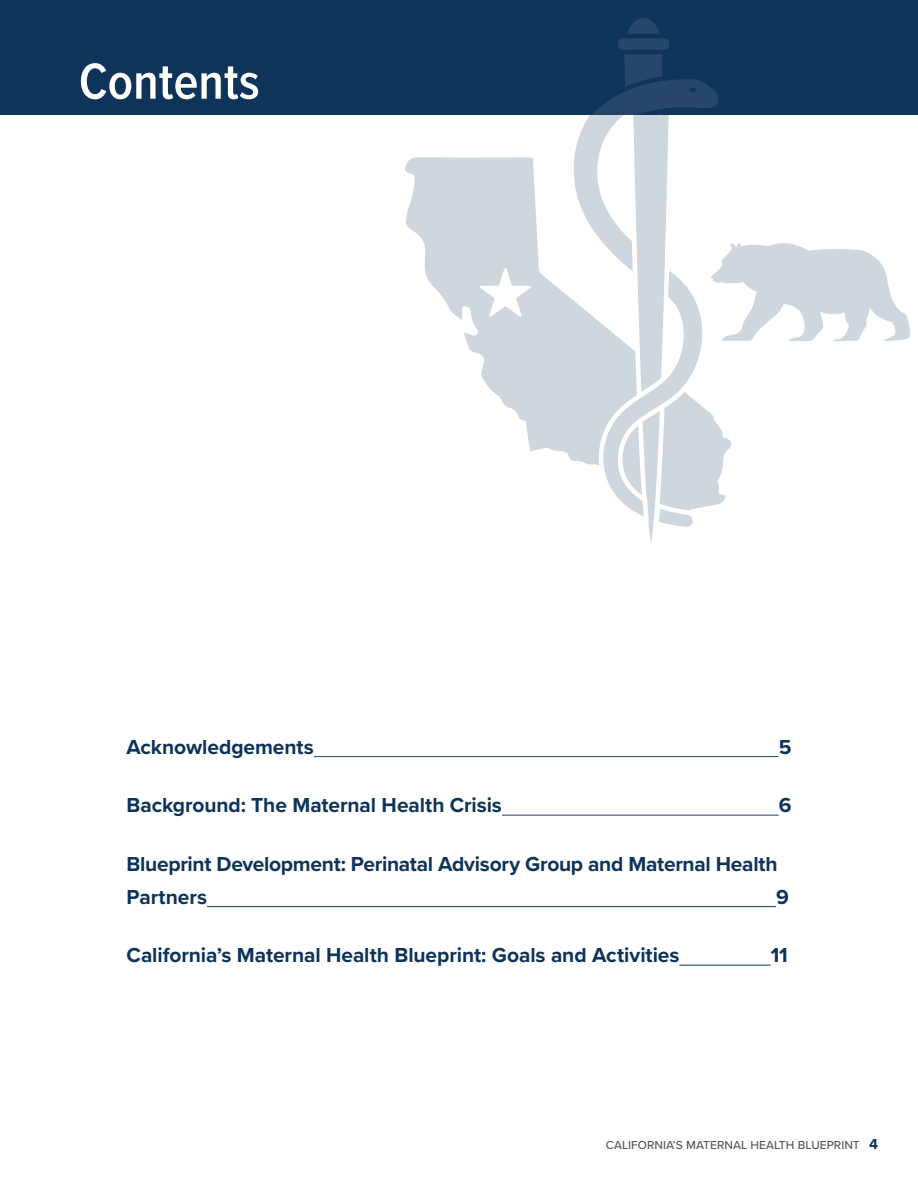
<style>
.page{position:relative;width:918px;height:1188px;background:#fff}
.page>*{position:absolute;margin:0;border:0;box-sizing:border-box;transform-origin:0 0}
.t1{font:600 52.5px "Proxima Nova Cond";color:#fff}
.t2{font:700 21px "Proxima Nova";letter-spacing:-.005em;color:#0f345a}
.t3{font:500 12px "Proxima Nova";color:#57585a}
.s1{font-weight:700;font-size:15px;color:#0f345a}
</style>
<div class="page">
<div style="left:0;top:0;width:918px;height:114px;background:#0f345a"></div>
<hr style="left:314px;top:756px;width:465px;height:1px;background:#234267">
<hr style="left:502px;top:815px;width:277px;height:1px;background:#234267">
<hr style="left:207px;top:906px;width:569px;height:1px;background:#0f345a">
<hr style="left:679px;top:965px;width:92px;height:1px;background:#0f345a">
<div style="left:618px;top:38px;width:51px;height:12px;background:#26476a;border-radius:5px"></div>
<svg style="left:627px;top:18px;width:33px;height:16px"></svg>
<svg style="left:405px;top:157px;width:160px;height:295px;fill:#cfd7de"></svg>
<svg style="left:565px;top:54px;width:346px;height:488px"></svg>
<h2 class="t1" style="left:79px;top:43px;width:182px">Contents</h2>
<p class="t2" style="left:126px;top:731px;width:189px">Acknowledgements</p>
<p class="t2" style="left:779px;top:731px;width:14px">5</p>
<p class="t2" style="left:126px;top:790px;width:377px">Background: The Maternal Health Crisis</p>
<p class="t2" style="left:779px;top:790px;width:14px">6</p>
<p class="t2" style="left:126px;top:848px;width:653px">Blueprint Development: Perinatal Advisory Group and Maternal Health</p>
<p class="t2" style="left:126px;top:881px;width:82px">Partners</p>
<p class="t2" style="left:776px;top:881px;width:14px">9</p>
<p class="t2" style="left:126px;top:940px;width:554px">California’s Maternal Health Blueprint: Goals and Activities</p>
<p class="t2" style="left:771px;top:940px;width:19px">11</p>
<p class="t3" style="left:606px;top:1136px;width:274px">CALIFORNIA’S MATERNAL HEALTH BLUEPRINT <span class="s1">4</span></p>
</div>
